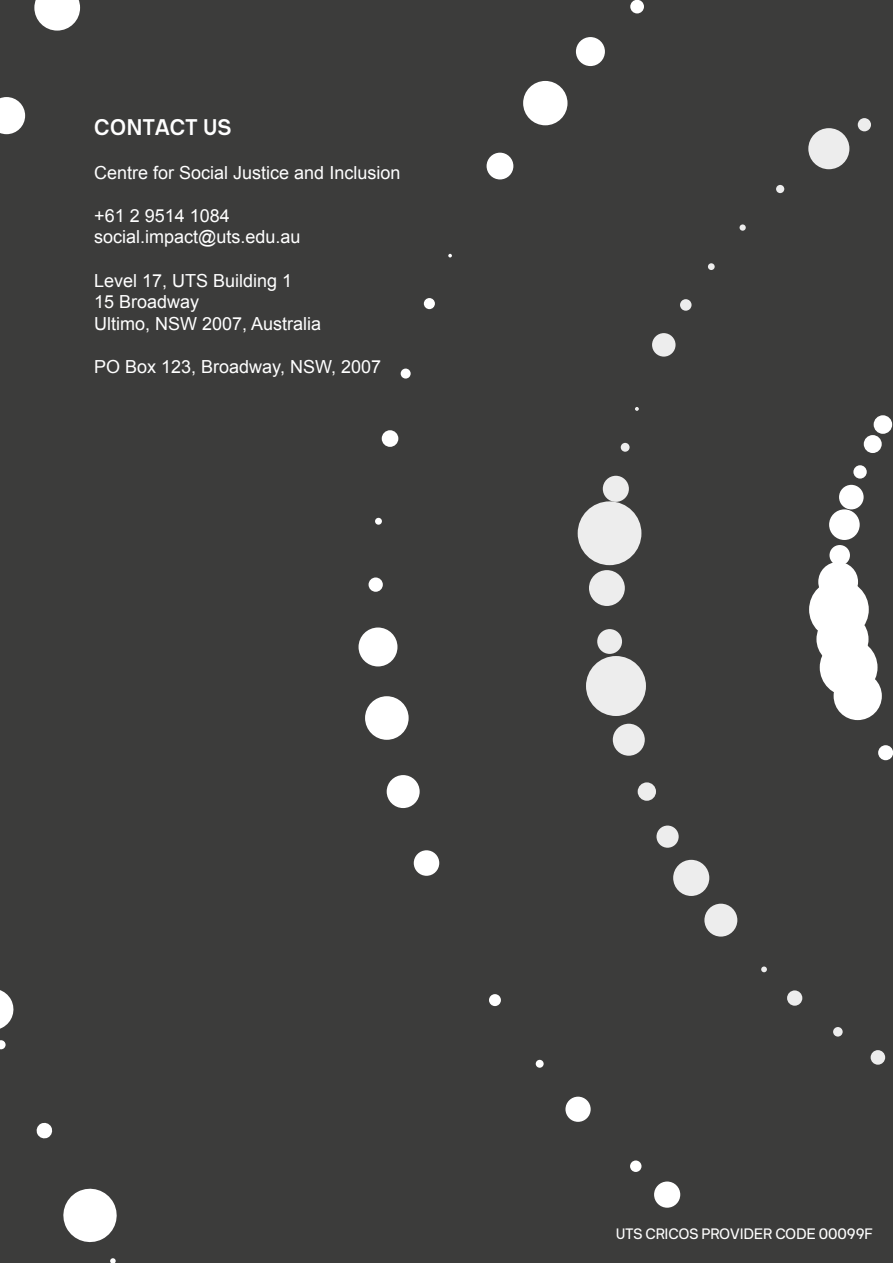
<style>
.page{position:relative;width:893px;height:1263px;background:#3c3c3b}
.page>*{position:absolute;margin:0;border:0;box-sizing:border-box;transform-origin:0 0}
.t1{font:700 22.5px "NB International Pro";color:#fff}
.t2{font:18px/21.6px "Arial";color:#fff}
.t3{font:15px "NB International Pro";color:#fff}
</style>
<div class="page">
<div style="left:834px;top:672px;width:48px;height:48px;background:#fff;border-radius:50%"></div>
<div style="left:820px;top:638px;width:57px;height:58px;background:#fff;border-radius:50%"></div>
<div style="left:816px;top:613px;width:52px;height:52px;background:#fff;border-radius:50%"></div>
<div style="left:809px;top:580px;width:60px;height:59px;background:#fff;border-radius:50%"></div>
<div style="left:818px;top:562px;width:40px;height:40px;background:#fff;border-radius:50%"></div>
<div style="left:829px;top:545px;width:21px;height:20px;background:#fff;border-radius:50%"></div>
<div style="left:829px;top:509px;width:31px;height:31px;background:#fff;border-radius:50%"></div>
<div style="left:839px;top:485px;width:25px;height:24px;background:#fff;border-radius:50%"></div>
<div style="left:853px;top:465px;width:14px;height:14px;background:#fff;border-radius:50%"></div>
<div style="left:864px;top:435px;width:18px;height:18px;background:#fff;border-radius:50%"></div>
<div style="left:874px;top:415px;width:18px;height:19px;background:#fff;border-radius:50%"></div>
<div style="left:878px;top:745px;width:15px;height:15px;background:#fff;border-radius:50%"></div>
<div style="left:871px;top:1050px;width:14px;height:15px;background:#ededed;border-radius:50%"></div>
<div style="left:833px;top:1027px;width:10px;height:9px;background:#ededed;border-radius:50%"></div>
<div style="left:787px;top:990px;width:15px;height:16px;background:#ededed;border-radius:50%"></div>
<svg style="left:761px;top:966px;width:6px;height:6px"></svg>
<div style="left:704px;top:904px;width:33px;height:32px;background:#ededed;border-radius:50%"></div>
<div style="left:673px;top:860px;width:36px;height:36px;background:#ededed;border-radius:50%"></div>
<div style="left:656px;top:825px;width:23px;height:23px;background:#ededed;border-radius:50%"></div>
<div style="left:638px;top:782px;width:18px;height:19px;background:#ededed;border-radius:50%"></div>
<div style="left:613px;top:724px;width:32px;height:32px;background:#ededed;border-radius:50%"></div>
<div style="left:586px;top:656px;width:60px;height:60px;background:#ededed;border-radius:50%"></div>
<div style="left:597px;top:629px;width:25px;height:25px;background:#ededed;border-radius:50%"></div>
<div style="left:589px;top:570px;width:36px;height:36px;background:#ededed;border-radius:50%"></div>
<div style="left:578px;top:501px;width:63px;height:64px;background:#ededed;border-radius:50%"></div>
<div style="left:603px;top:476px;width:26px;height:26px;background:#ededed;border-radius:50%"></div>
<div style="left:621px;top:443px;width:9px;height:9px;background:#ededed;border-radius:50%"></div>
<svg style="left:635px;top:407px;width:4px;height:4px"></svg>
<div style="left:652px;top:333px;width:23px;height:24px;background:#ededed;border-radius:50%"></div>
<div style="left:680px;top:299px;width:12px;height:12px;background:#ededed;border-radius:50%"></div>
<div style="left:708px;top:263px;width:7px;height:7px;background:#ededed;border-radius:50%"></div>
<svg style="left:739px;top:224px;width:7px;height:7px"></svg>
<div style="left:776px;top:185px;width:8px;height:8px;background:#ededed;border-radius:50%"></div>
<div style="left:808px;top:128px;width:41px;height:41px;background:#ededed;border-radius:50%"></div>
<div style="left:858px;top:118px;width:13px;height:13px;background:#ededed;border-radius:50%"></div>
<div style="left:414px;top:850px;width:25px;height:26px;background:#fff;border-radius:50%"></div>
<div style="left:387px;top:775px;width:33px;height:33px;background:#fff;border-radius:50%"></div>
<div style="left:365px;top:696px;width:44px;height:44px;background:#fff;border-radius:50%"></div>
<div style="left:359px;top:627px;width:38px;height:39px;background:#fff;border-radius:50%"></div>
<div style="left:369px;top:577px;width:14px;height:15px;background:#fff;border-radius:50%"></div>
<div style="left:375px;top:518px;width:7px;height:7px;background:#fff;border-radius:50%"></div>
<div style="left:382px;top:430px;width:16px;height:17px;background:#fff;border-radius:50%"></div>
<div style="left:401px;top:369px;width:10px;height:10px;background:#fff;border-radius:50%"></div>
<div style="left:424px;top:298px;width:11px;height:11px;background:#fff;border-radius:50%"></div>
<svg style="left:448px;top:254px;width:4px;height:3px"></svg>
<div style="left:487px;top:153px;width:26px;height:26px;background:#fff;border-radius:50%"></div>
<div style="left:523px;top:81px;width:44px;height:44px;background:#fff;border-radius:50%"></div>
<div style="left:576px;top:37px;width:29px;height:29px;background:#fff;border-radius:50%"></div>
<div style="left:630px;top:0;width:14px;height:13px;background:#fff;border-radius:50%"></div>
<div style="left:654px;top:1181px;width:26px;height:27px;background:#fff;border-radius:50%"></div>
<div style="left:630px;top:1160px;width:11px;height:12px;background:#fff;border-radius:50%"></div>
<div style="left:565px;top:1097px;width:26px;height:25px;background:#fff;border-radius:50%"></div>
<div style="left:536px;top:1060px;width:8px;height:8px;background:#fff;border-radius:50%"></div>
<div style="left:489px;top:994px;width:12px;height:12px;background:#fff;border-radius:50%"></div>
<svg style="left:0;top:1040px;width:6px;height:9px"></svg>
<svg style="left:110px;top:1258px;width:6px;height:5px"></svg>
<svg style="left:63px;top:1188px;width:54px;height:55px"></svg>
<svg style="left:36px;top:1122px;width:17px;height:17px"></svg>
<svg style="left:0;top:990px;width:14px;height:39px"></svg>
<svg style="left:0;top:97px;width:25px;height:37px"></svg>
<svg style="left:34px;top:0;width:46px;height:31px"></svg>
<p class="t1" style="left:94px;top:115px;width:139px">CONTACT US</p>
<p class="t2" style="left:94px;top:162px;width:308px">Centre for Social Justice and Inclusion</p>
<p class="t2" style="left:94px;top:205px;width:208px">+61 2 9514 1084 social.impact@uts.edu.au</p>
<p class="t2" style="left:94px;top:270px;width:229px">Level 17, UTS Building 1<br>15 Broadway<br>Ultimo, NSW 2007, Australia</p>
<p class="t2" style="left:94px;top:356px;width:288px">PO Box 123, Broadway, NSW, 2007</p>
<p class="t3" style="left:616px;top:1225px;width:258px">UTS CRICOS PROVIDER CODE 00099F</p>
</div>
